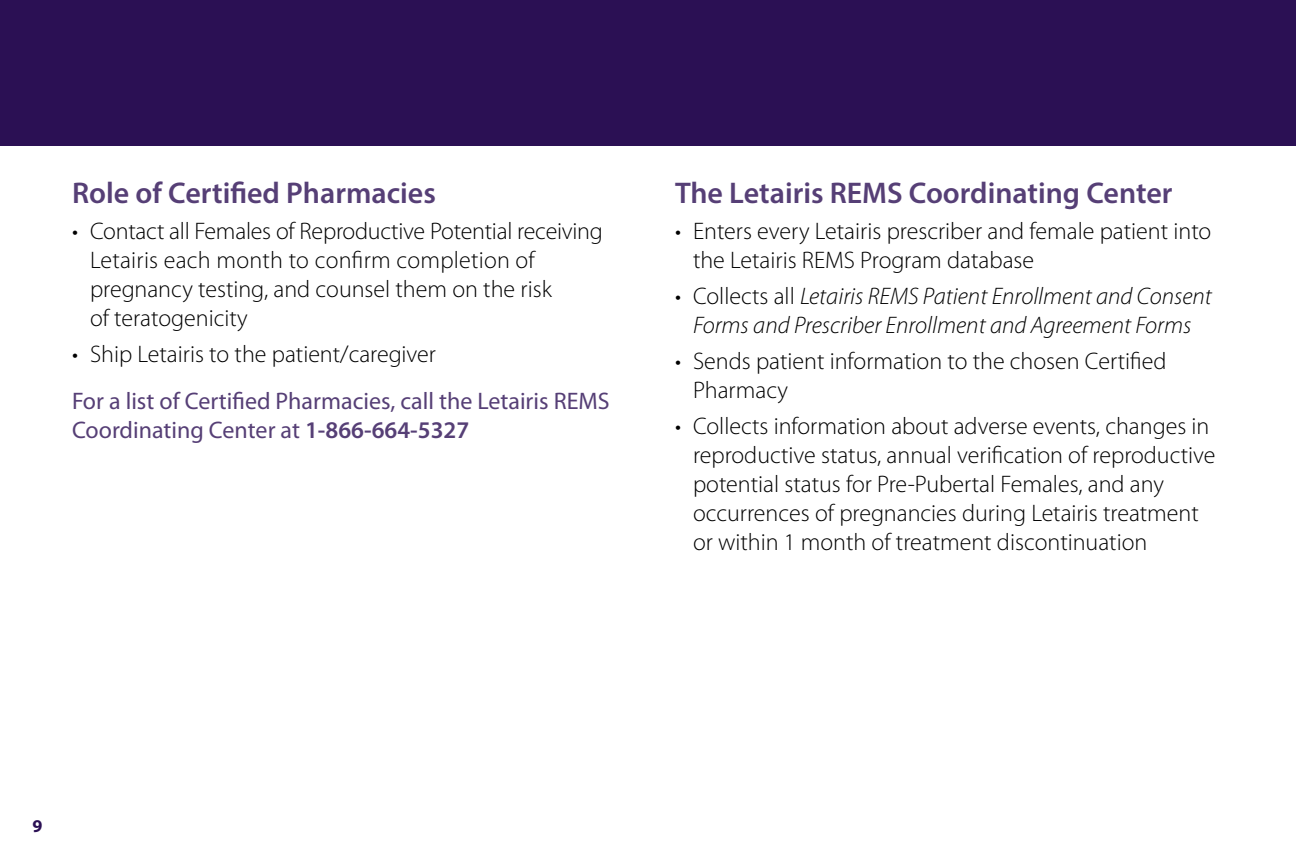
<style>
.page{position:relative;width:1296px;height:864px;background:#fff}
.page>*{position:absolute;margin:0;border:0;box-sizing:border-box;transform-origin:0 0}
.t1{font:600 30px "Myriad Pro";color:#563f76}
.t2{font:300 24px/29px "Myriad Pro";color:#000}
.t3{font:italic 300 24px/29px "Myriad Pro";color:#000;text-align:center}
.t4{font:24px/29px "Myriad Pro";color:#563f76}
.t5{font:700 18px "Myriad Pro";color:#2b1054}
.s1{font-weight:600}
.s2{font-style:normal}
</style>
<div class="page">
<div style="left:0;top:0;width:1296px;height:145px;background:#2b1054"></div>
<p class="t1" style="left:72px;top:173px;width:365px">Role of Certified Pharmacies</p>
<p class="t2" style="left:90px;top:216px;width:514px;text-indent:-18px">• Contact all Females of Reproductive Potential receiving Letairis each month to confirm completion of pregnancy testing, and counsel them on the risk<br>of teratogenicity</p>
<p class="t2" style="left:72px;top:339px;width:366px">• Ship Letairis to the patient/caregiver</p>
<p class="t4" style="left:72px;top:386px;width:539px">For a list of Certified Pharmacies, call the Letairis REMS<br>Coordinating Center at <span class="s1">1-866-664-5327</span></p>
<p class="t1" style="left:675px;top:173px;width:499px">The Letairis REMS Coordinating Center</p>
<p class="t2" style="left:693px;top:216px;width:520px;text-indent:-18px">• Enters every Letairis prescriber and female patient into the Letairis REMS Program database</p>
<p class="t3" style="left:675px;top:281px;width:538px"><span class="s2">• Collects all</span> Letairis REMS Patient Enrollment and Consent<br>Forms and Prescriber Enrollment and Agreement Forms</p>
<p class="t2" style="left:693px;top:346px;width:475px;text-indent:-18px">• Sends patient information to the chosen Certified<br>Pharmacy</p>
<p class="t2" style="left:693px;top:412px;width:524px;text-indent:-18px">• Collects information about adverse events, changes in reproductive status, annual verification of reproductive potential status for Pre-Pubertal Females, and any occurrences of pregnancies during Letairis treatment or within 1 month of treatment discontinuation</p>
<p class="t5" style="left:32px;top:814px;width:11px">9</p>
</div>
